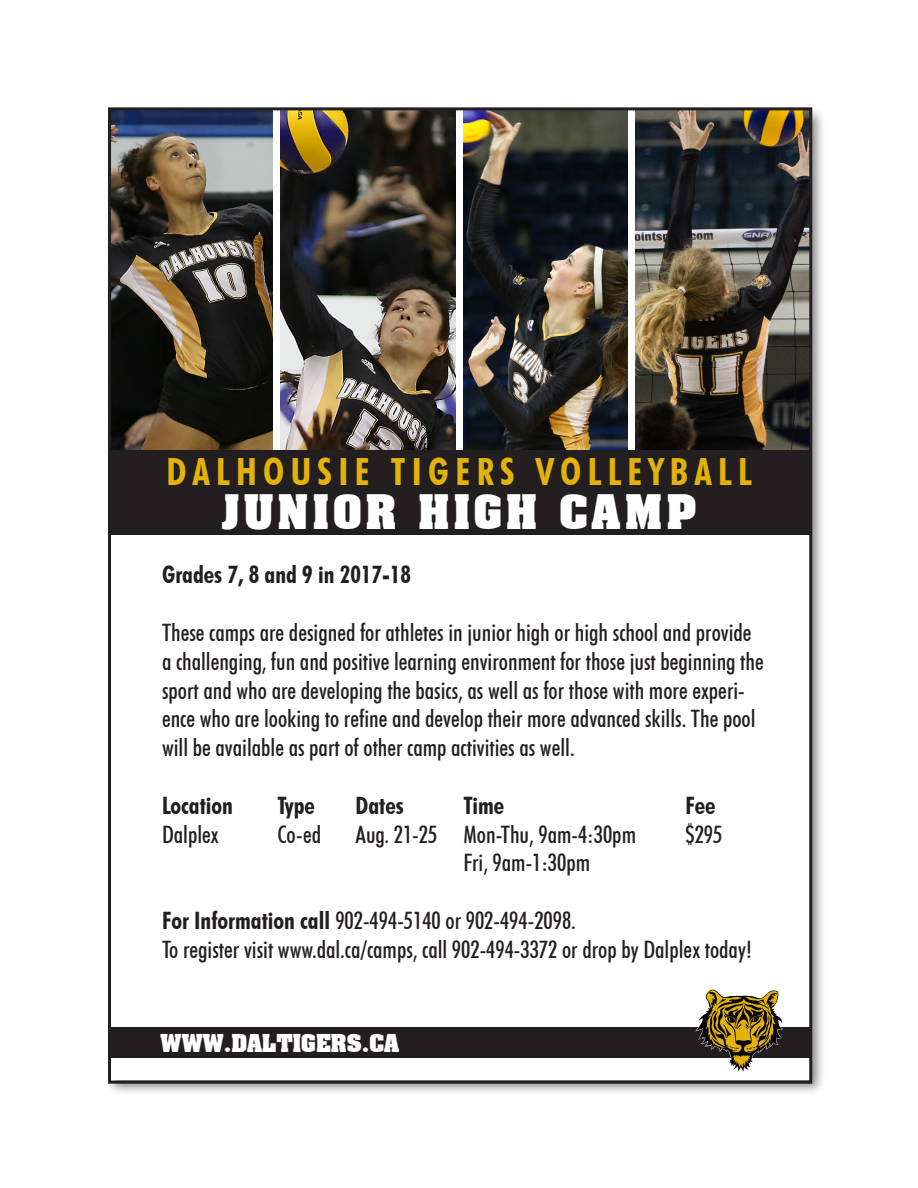
<style>
.page{position:relative;width:918px;height:1188px;background:#fff}
.page>*{position:absolute;margin:0;border:0;box-sizing:border-box;transform-origin:0 0}
.t1{font:700 40.5px "Aardvark";letter-spacing:.1em;color:#fff}
.t2{font:700 condensed 37.5px "Futura BT";letter-spacing:.17em;color:#e2b10a}
.t3{font:500 condensed 24px/28.8px "Futura BT";color:#231f20}
.t4{font:700 condensed 24px "Futura BT";color:#231f20}
.t5{font:700 21px "Aardvark";letter-spacing:.01em;color:#fff}
.s1{font-weight:700}
</style>
<div class="page">
<div style="left:106px;top:106px;width:720px;height:990px;background:#231f20;opacity:.55"></div>
<div style="left:109px;top:110px;width:701px;height:970px;background:#fff"></div>
<div style="left:108px;top:1028px;width:702px;height:30px;background:#231f20"></div>
<img style="left:694px;top:989px;width:90px;height:83px">
<img style="left:112px;top:111px;width:160px;height:339px">
<img style="left:281px;top:111px;width:175px;height:339px">
<img style="left:463px;top:111px;width:164px;height:339px">
<img style="left:635px;top:111px;width:173px;height:339px">
<div style="left:108px;top:450px;width:701px;height:84px;background:#231f20"></div>
<p class="t2" style="left:166px;top:449px;width:587px">DALHOUSIE TIGERS VOLLEYBALL</p>
<p class="t1" style="left:222px;top:477px;width:475px">JUNIOR HIGH CAMP</p>
<p class="t4" style="left:162px;top:560px;width:250px">Grades 7, 8 and 9 in 2017-18</p>
<p class="t3" style="left:162px;top:618px;width:603px">These camps are designed for athletes in junior high or high school and provide a challenging, fun and positive learning environment for those just beginning the sport and who are developing the basics, as well as for those with more experi&shy;ence who are looking to refine and develop their more advanced skills. The pool will be available as part of other camp activities as well.</p>
<p class="t4" style="left:162px;top:791px;width:72px">Location</p>
<p class="t4" style="left:277px;top:791px;width:39px">Type</p>
<p class="t4" style="left:355px;top:791px;width:50px">Dates</p>
<p class="t4" style="left:463px;top:791px;width:42px">Time</p>
<p class="t4" style="left:685px;top:791px;width:31px">Fee</p>
<p class="t3" style="left:162px;top:819px;width:58px">Dalplex</p>
<p class="t3" style="left:277px;top:819px;width:45px">Co-ed</p>
<p class="t3" style="left:355px;top:819px;width:282px">Aug. 21-25 Mon-Thu, 9am-4:30pm</p>
<p class="t3" style="left:685px;top:819px;width:38px">$295</p>
<p class="t3" style="left:464px;top:848px;width:128px">Fri, 9am-1:30pm</p>
<p class="t3" style="left:162px;top:906px;width:415px"><span class="s1">For Information call</span> 902-494-5140 or 902-494-2098.</p>
<p class="t3" style="left:162px;top:935px;width:592px">To register visit www.dal.ca/camps, call 902-494-3372 or drop by Dalplex today!</p>
<p class="t5" style="left:160px;top:1025px;width:240px">WWW.DALTIGERS.CA</p>
</div>
